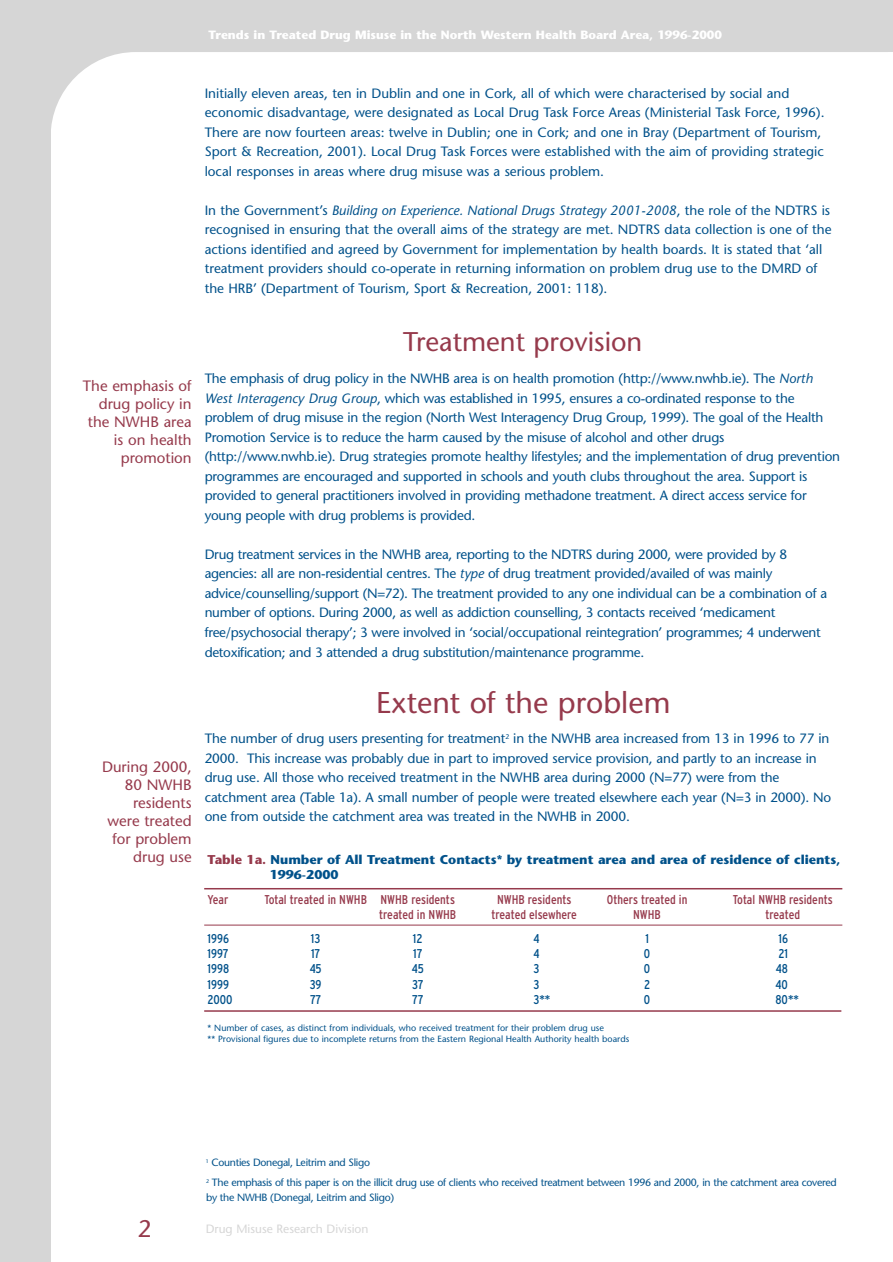
<style>
.page{position:relative;width:893px;height:1262px;background:#fff}
.page>*{position:absolute;margin:0;border:0;box-sizing:border-box;transform-origin:0 0}
.t1{font:30px "Stone Sans";color:#963a4c}
.t2{font:27px "Stone Sans";color:#963a4c}
.t3{font:24px "Stone Sans";color:#963a4c}
.t4{font:15px/18px "Stone Sans";color:#963a4c;text-align:right}
.t5{font:13.5px/19.5px "Stone Sans";letter-spacing:-.015em;color:#00518a}
.t6{font:condensed 12.75px "Interstate";color:#963a4c}
.t7{font:700 12.75px/15.3px "Stone Sans";color:#00518a}
.t8{font:condensed 12.75px "Interstate";color:#00518a}
.t9{font:700 12px "Stone Sans";color:#fff}
.t10{font:12px "Stone Sans";color:#d6d6d6}
.t11{font:10.5px/20px "Stone Sans";letter-spacing:-.03em;color:#00518a}
.t12{font:9px/10.8px "Stone Sans";color:#00518a}
.s1{font-style:italic}
.s2{color:#963a4c}
</style>
<div class="page">
<div style="left:0;top:0;width:892px;height:1261px;background:#d6d6d6"></div>
<div style="left:51px;top:52px;width:837px;height:1209px;background:#fff"></div>
<hr style="left:888px;top:52px;width:4px;height:1209px;background:#fff">
<hr style="left:204px;top:888px;width:638px;height:1px;background:#963a4c">
<hr style="left:204px;top:924px;width:638px;height:1px;background:#963a4c">
<hr style="left:204px;top:1010px;width:637px;height:1px;background:#963a4c">
<div style="left:204px;top:1222px;width:181px;height:32px;background:#fff"></div>
<div style="left:203px;top:372px;width:639px;height:296px;background:#fff"></div>
<div style="left:204px;top:689px;width:638px;height:38px;background:#fff"></div>
<div style="left:203px;top:329px;width:639px;height:41px;background:#fff"></div>
<div style="left:203px;top:86px;width:639px;height:217px;background:#fff"></div>
<div style="left:80px;top:378px;width:113px;height:132px;background:#fff"></div>
<div style="left:100px;top:759px;width:93px;height:121px;background:#fff"></div>
<p class="t9" style="left:209px;top:30px;width:515px">Trends in Treated Drug Misuse in the North Western Health Board Area, 1996-2000</p>
<p class="t5" style="left:205px;top:85px;width:621px">Initially eleven areas, ten in Dublin and one in Cork, all of which were characterised by social and economic disadvantage, were designated as Local Drug Task Force Areas (Ministerial Task Force, 1996).<br>There are now fourteen areas: twelve in Dublin; one in Cork; and one in Bray (Department of Tourism, Sport &amp; Recreation, 2001). Local Drug Task Forces were established with the aim of providing strategic local responses in areas where drug misuse was a serious problem.</p>
<p class="t5" style="left:205px;top:202px;width:628px">In the Government’s <span class="s1">Building on Experience. National Drugs Strategy 2001-2008</span>, the role of the NDTRS is recognised in ensuring that the overall aims of the strategy are met. NDTRS data collection is one of the actions identified and agreed by Government for implementation by health boards. It is stated that ‘all treatment providers should co-operate in returning information on problem drug use to the DMRD of the HRB’ (Department of Tourism, Sport &amp; Recreation, 2001: 118).</p>
<p class="t4" style="left:83px;top:378px;width:110px">The emphasis of drug policy in the NWHB area is on health promotion</p>
<p class="t4" style="left:102px;top:759px;width:91px">During 2000,<br>80 NWHB residents were treated for problem drug use</p>
<h2 class="t2" style="left:403px;top:331px;width:241px">Treatment provision</h2>
<p class="t5" style="left:205px;top:370px;width:637px">The emphasis of drug policy in the NWHB area is on health promotion (http://www.nwhb.ie). The <span class="s1">North West Interagency Drug Group</span>, which was established in 1995, ensures a co-ordinated response to the problem of drug misuse in the region (North West Interagency Drug Group, 1999). The goal of the Health Promotion Service is to reduce the harm caused by the misuse of alcohol and other drugs (http://www.nwhb.ie). Drug strategies promote healthy lifestyles; and the implementation of drug prevention programmes are encouraged and supported in schools and youth clubs throughout the area. Support is provided to general practitioners involved in providing methadone treatment. A direct access service for young people with drug problems is provided.</p>
<p class="t5" style="left:205px;top:546px;width:624px">Drug treatment services in the NWHB area, reporting to the NDTRS during 2000, were provided by 8 agencies: all are non-residential centres. The <span class="s1">type</span> of drug treatment provided/availed of was mainly advice/counselling/support (N=72). The treatment provided to any one individual can be a combination of a number of options. During 2000, as well as addiction counselling, 3 contacts received ‘medicament free/psychosocial therapy’; 3 were involved in ‘social/occupational reintegration’ programmes; 4 underwent detoxification; and 3 attended a drug substitution/maintenance programme.</p>
<h1 class="t1" style="left:376px;top:690px;width:296px">Extent of the problem</h1>
<p class="t5" style="left:205px;top:730px;width:628px">The number of drug users presenting for treatment<sup>2</sup> in the NWHB area increased from 13 in 1996 to 77 in 2000. This increase was probably due in part to improved service provision, and partly to an increase in drug use. All those who received treatment in the NWHB area during 2000 (N=77) were from the catchment area (Table 1a). A small number of people were treated elsewhere each year (N=3 in 2000). No one from outside the catchment area was treated in the NWHB in 2000.</p>
<p class="t7" style="left:270px;top:853px;width:572px;text-indent:-62px"><span class="s2">Table 1a.</span> Number of All Treatment Contacts* by treatment area and area of residence of clients,<br>1996-2000</p>
<p class="t6" style="left:208px;top:894px;width:22px">Year</p>
<p class="t6" style="left:264px;top:894px;width:192px">Total treated in NWHB NWHB residents</p>
<p class="t6" style="left:497px;top:894px;width:76px">NWHB residents</p>
<p class="t6" style="left:607px;top:894px;width:82px">Others treated in</p>
<p class="t6" style="left:732px;top:894px;width:101px">Total NWHB residents</p>
<p class="t6" style="left:379px;top:909px;width:79px">treated in NWHB</p>
<p class="t6" style="left:491px;top:909px;width:87px">treated elsewhere</p>
<p class="t6" style="left:633px;top:909px;width:29px">NWHB</p>
<p class="t6" style="left:765px;top:909px;width:36px">treated</p>
<p class="t8" style="left:208px;top:933px;width:23px">1996</p>
<p class="t8" style="left:311px;top:933px;width:11px">13</p>
<p class="t8" style="left:413px;top:933px;width:11px">12</p>
<p class="t8" style="left:533px;top:933px;width:8px">4</p>
<p class="t8" style="left:645px;top:933px;width:5px">1</p>
<p class="t8" style="left:778px;top:933px;width:11px">16</p>
<p class="t8" style="left:208px;top:948px;width:22px">1997</p>
<p class="t8" style="left:311px;top:948px;width:11px">17</p>
<p class="t8" style="left:413px;top:948px;width:11px">17</p>
<p class="t8" style="left:533px;top:948px;width:8px">4</p>
<p class="t8" style="left:644px;top:948px;width:8px">0</p>
<p class="t8" style="left:778px;top:948px;width:11px">21</p>
<p class="t8" style="left:208px;top:964px;width:23px">1998</p>
<p class="t8" style="left:310px;top:964px;width:13px">45</p>
<p class="t8" style="left:412px;top:964px;width:13px">45</p>
<p class="t8" style="left:533px;top:964px;width:7px">3</p>
<p class="t8" style="left:644px;top:964px;width:8px">0</p>
<p class="t8" style="left:776px;top:964px;width:14px">48</p>
<p class="t8" style="left:208px;top:979px;width:23px">1999</p>
<p class="t8" style="left:310px;top:979px;width:13px">39</p>
<p class="t8" style="left:412px;top:979px;width:13px">37</p>
<p class="t8" style="left:533px;top:979px;width:7px">3</p>
<p class="t8" style="left:644px;top:979px;width:8px">2</p>
<p class="t8" style="left:775px;top:979px;width:14px">40</p>
<p class="t8" style="left:208px;top:994px;width:26px">2000</p>
<p class="t8" style="left:310px;top:994px;width:13px">77</p>
<p class="t8" style="left:412px;top:994px;width:13px">77</p>
<p class="t8" style="left:533px;top:994px;width:18px">3**</p>
<p class="t8" style="left:644px;top:994px;width:8px">0</p>
<p class="t8" style="left:775px;top:994px;width:25px">80**</p>
<p class="t12" style="left:208px;top:1023px;width:423px">* Number of cases, as distinct from individuals, who received treatment for their problem drug use<br>** Provisional figures due to incomplete returns from the Eastern Regional Health Authority health boards</p>
<p class="t11" style="left:206px;top:1153px;width:632px"><sup>1</sup> Counties Donegal, Leitrim and Sligo<br><sup>2</sup> The emphasis of this paper is on the illicit drug use of clients who received treatment between 1996 and 2000, in the catchment area covered</p>
<p class="t11" style="left:206px;top:1188px;width:189px">by the NWHB (Donegal, Leitrim and Sligo)</p>
<h3 class="t3" style="left:138px;top:1219px;width:15px">2</h3>
<p class="t10" style="left:206px;top:1224px;width:164px">Drug Misuse Research Division</p>
</div>
